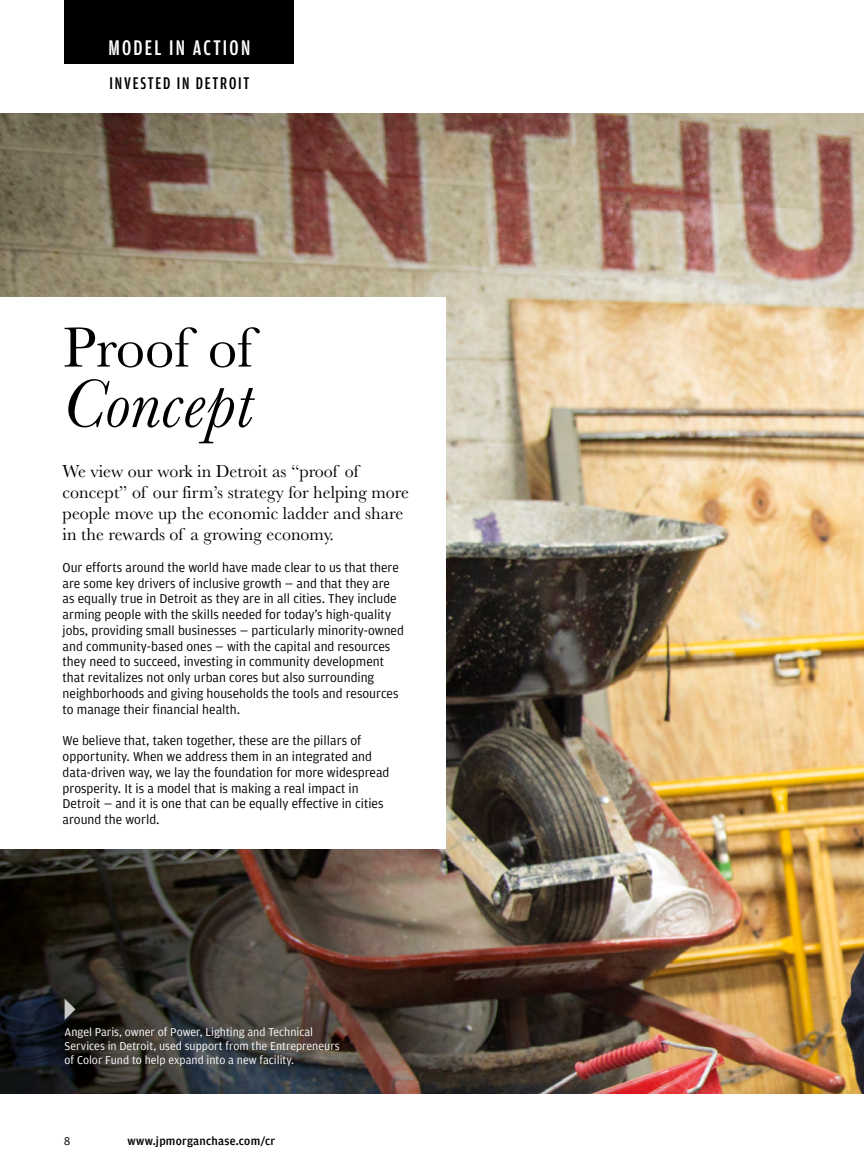
<style>
.page{position:relative;width:864px;height:1175px;background:#fff}
.page>*{position:absolute;margin:0;border:0;box-sizing:border-box;transform-origin:0 0}
.PoC_heading_-_P{font:italic 70.5px "Baskerville";color:#000}
.PoC_heading_-_P-2{font:58.5px "Baskerville";color:#000}
.Running_head_-_P{font:500 22.5px "Amplitude Comp";letter-spacing:.1em;color:#fff}
.PoC_intro{font:18px/21px "Baskerville";color:#000}
.Running_head_-_P-2{font:500 18px "Amplitude Comp";letter-spacing:.1em;color:#000}
.Bodycopy_-_P{font:13.5px/15.8px "Amplitude TF";color:#000}
.t1{font:12px/14.2px "Amplitude TF";color:#fff}
.t2{font:700 12px "Amplitude TF";letter-spacing:.02em;color:#000}
.t3{font:12px "Amplitude TF";color:#000}
</style>
<div class="page">
<div style="left:64px;top:0;width:229px;height:64px;background:#000"></div>
<img style="left:0;top:114px;width:864px;height:979px">
<div style="left:0;top:297px;width:445px;height:551px;background:#fff"></div>
<svg style="left:65px;top:998px;width:10px;height:22px"></svg>
<p class="Running_head_-_P" style="left:109px;top:36px;width:143px">MODEL IN ACTION</p>
<p class="Running_head_-_P-2" style="left:110px;top:73px;width:141px">INVESTED IN DETROIT</p>
<p class="PoC_heading_-_P-2" style="left:63px;top:310px;width:192px">Proof of</p>
<p class="PoC_heading_-_P" style="left:63px;top:357px;width:192px">Concept</p>
<p class="PoC_intro" style="left:63px;top:461px;width:348px">We view our work in Detroit as “proof of concept” of our firm’s strategy for helping more people move up the economic ladder and share in the rewards of a growing economy.</p>
<p class="Bodycopy_-_P" style="left:63px;top:559px;width:343px">Our efforts around the world have made clear to us that there are some key drivers of inclusive growth — and that they are as equally true in Detroit as they are in all cities. They include arming people with the skills needed for today’s high-quality jobs, providing small businesses — particularly minority-owned and community-based ones — with the capital and resources they need to succeed, investing in community development that revitalizes not only urban cores but also surrounding neighborhoods and giving households the tools and resources to manage their financial health.</p>
<p class="Bodycopy_-_P" style="left:63px;top:733px;width:328px">We believe that, taken together, these are the pillars of opportunity. When we address them in an integrated and data-driven way, we lay the foundation for more widespread prosperity. It is a model that is making a real impact in Detroit — and it is one that can be equally effective in cities around the world.</p>
<p class="t1" style="left:65px;top:1024px;width:277px">Angel Paris, owner of Power, Lighting and Technical<br>Services in Detroit, used support from the Entrepreneurs of Color Fund to help expand into a new facility.</p>
<p class="t3" style="left:64px;top:1134px;width:8px">8</p>
<p class="t2" style="left:128px;top:1134px;width:149px">www.jpmorganchase.com/cr</p>
</div>
